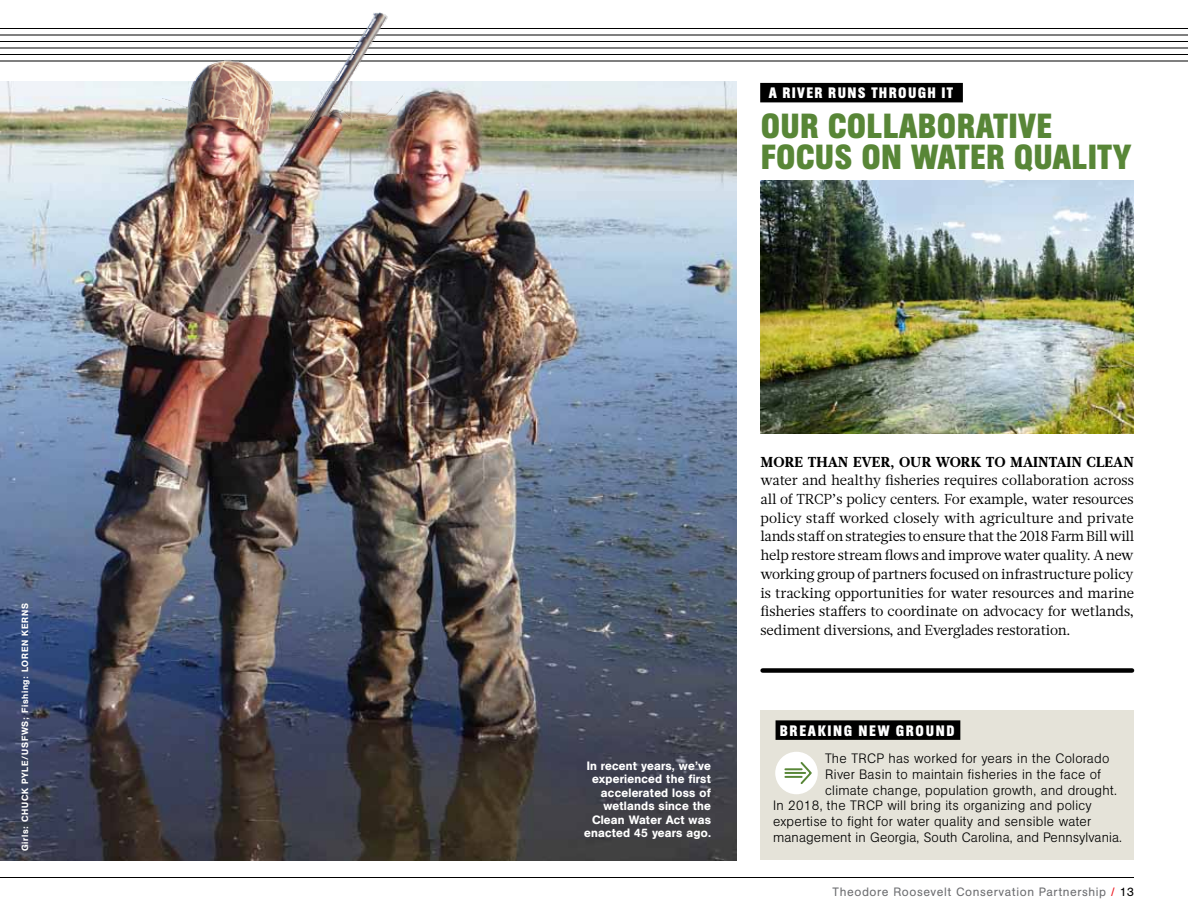
<style>
.page{position:relative;width:1188px;height:918px;background:#fff}
.page>*{position:absolute;margin:0;border:0;box-sizing:border-box;transform-origin:0 0}
.t1{font:700 condensed 34.5px/31.5px "AG Book Pro";letter-spacing:.01em;color:#588637;text-align:right}
.t2{font:700 condensed 15px "AG Book Pro";letter-spacing:.11em;color:#fff}
.t3{font:14.4px/18.8px "Glosa Text";letter-spacing:-.015em;color:#000;text-align:justify}
.t4{font:900 14.4px "Glosa Text";letter-spacing:.01em;color:#000}
.t5{font:300 13.5px "AG Book Pro";letter-spacing:.02em;color:#000}
.t6{font:500 12px/13.5px "AG Book Pro";letter-spacing:.02em;color:#fff;text-align:right}
.t7{font:12px "AG Book Pro";letter-spacing:.05em;color:#6d6e71}
.t8{font:500 9px "AG Book Pro";letter-spacing:.075em;color:#fff}
.s1{color:#ed1d24}
.s2{color:#000}
</style>
<div class="page">
<hr style="left:0;top:877px;width:1134px;height:1px;background:#000">
<hr style="left:0;top:61px;width:1188px;height:1px;background:#000">
<hr style="left:0;top:48px;width:1188px;height:1px;background:#000">
<hr style="left:0;top:28px;width:1188px;height:1px;background:#000">
<hr style="left:0;top:35px;width:1188px;height:1px;background:#000">
<hr style="left:0;top:54px;width:1188px;height:1px;background:#000">
<hr style="left:0;top:41px;width:1188px;height:1px;background:#000">
<img style="left:760px;top:181px;width:374px;height:253px">
<div style="left:760px;top:83px;width:203px;height:19px;background:#000"></div>
<div style="left:760px;top:710px;width:374px;height:150px;background:#e5e3d9"></div>
<div style="left:776px;top:720px;width:184px;height:20px;background:#000"></div>
<div style="left:763px;top:668px;width:369px;height:5px;background:#000"></div>
<img style="left:0;top:81px;width:736px;height:779px">
<img style="left:162px;top:12px;width:243px;height:117px">
<div style="left:775px;top:752px;width:43px;height:42px;background:#fff;border-radius:50%"></div>
<svg style="left:785px;top:762px;width:27px;height:22px"></svg>
<p class="t8" style="left:19px;top:851px;width:248px;rotate:-90deg">Girls: Chuck Pyle/USFWS; Fishing: LOREN KERNS</p>
<p class="t2" style="left:769px;top:83px;width:23px">A RIVER</p>
<p class="t2" style="left:828px;top:83px;width:53px">RUNS THROU</p>
<p class="t2" style="left:918px;top:83px;width:31px">GH IT</p>
<h1 class="t1" style="left:761px;top:109px;width:20px">OUR</h1>
<h1 class="t1" style="left:761px;top:109px;width:195px">COLLABORATIVE<br>FOCUS ON WATER</h1>
<h1 class="t1" style="left:1014px;top:141px;width:90px">QUALITY</h1>
<p class="t6" style="left:584px;top:758px;width:128px">In recent years, we’ve experienced the first accelerated loss of wetlands since the<br>Clean Water Act was enacted 45 years ago.</p>
<p class="t4" style="left:761px;top:452px;width:375px">MORE THAN EVER, OUR WORK TO MAINTAIN CLEAN</p>
<p class="t3" style="left:761px;top:471px;width:375px">water and healthy fisheries requires collaboration across all of TRCP’s policy centers. For example, water resources policy staff worked closely with agriculture and private lands staff on strategies to ensure that the 2018 Farm Bill will help restore stream flows and improve water quality. A new working group of partners focused on infrastructure policy is tracking opportunities for water resources and marine fisheries staffers to coordinate on advocacy for wetlands, sediment diversions, and Everglades restoration.</p>
<p class="t2" style="left:780px;top:721px;width:166px">BREAKING NEW GROUND</p>
<p class="t5" style="left:825px;top:750px;width:286px">The TRCP has worked for years in the Colorado</p>
<p class="t5" style="left:825px;top:765px;width:277px">River Basin to maintain fisheries in the face of</p>
<p class="t5" style="left:825px;top:781px;width:293px">climate change, population growth, and drought.</p>
<p class="t5" style="left:773px;top:797px;width:320px">In 2018, the TRCP will bring its organizing and policy</p>
<p class="t5" style="left:773px;top:813px;width:320px">expertise to fight for water quality and sensible water</p>
<p class="t5" style="left:773px;top:828px;width:350px">management in Georgia, South Carolina, and Pennsylvania.</p>
<p class="t7" style="left:833px;top:884px;width:303px">Theodore Roosevelt Conservation Partnership <span class="s1">/</span> <span class="s2">13</span></p>
</div>
